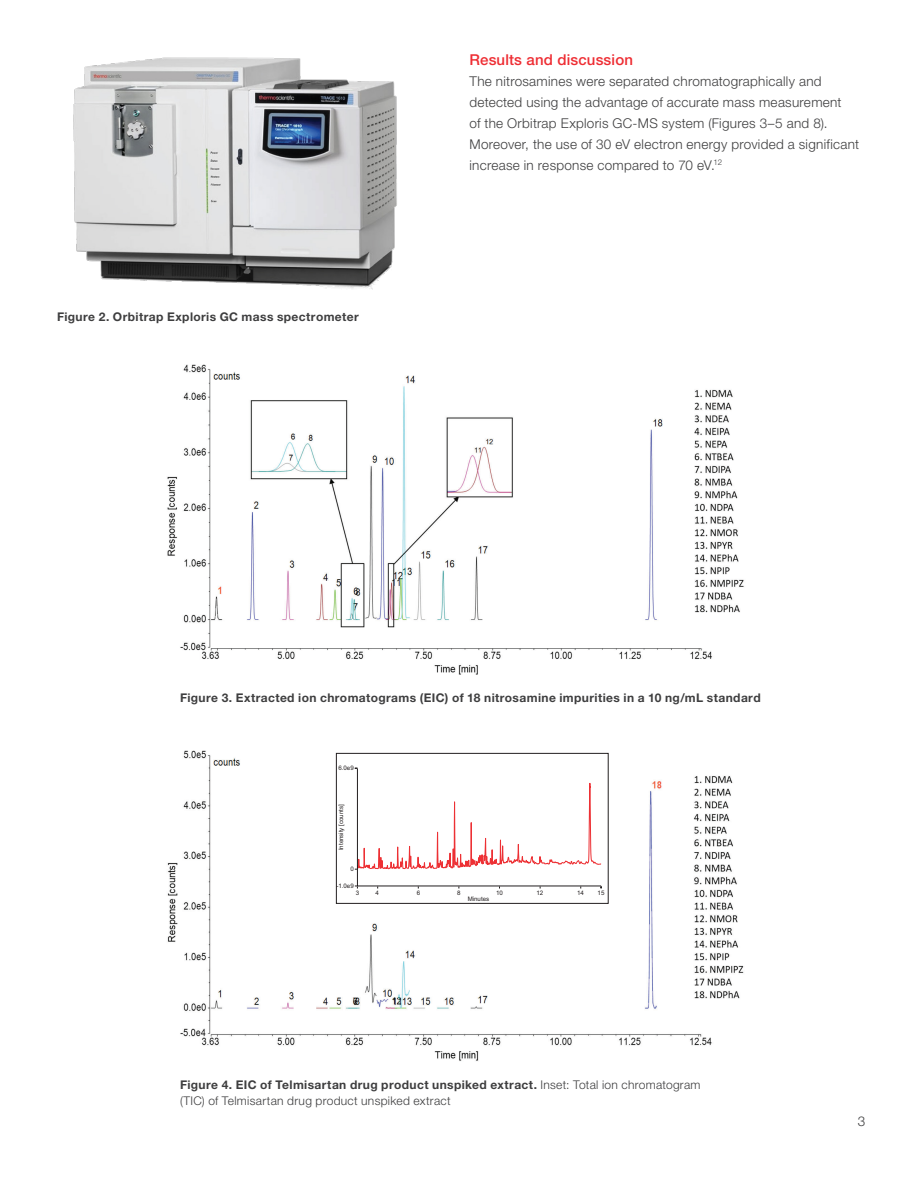
<style>
.page{position:relative;width:918px;height:1188px;background:#fff}
.page>*{position:absolute;margin:0;border:0;box-sizing:border-box;transform-origin:0 0}
.t1{font:500 15px "Helvetica Neue LTW1 G";letter-spacing:.01em;color:#ee2d33}
.t2{font:300 13.5px/21px "Helvetica Neue LTW1 G";letter-spacing:.02em;color:#3e3e3f}
.t3{font:700 12px "Helvetica Neue LTW1 G";letter-spacing:.035em;color:#3e3e3f}
.t4{font:300 12px/15.8px "Helvetica Neue LTW1 G";letter-spacing:.025em;color:#3e3e3f}
.t5{font:6.15px "Arial";letter-spacing:-.005em;color:#231f20}
.s1{font-weight:700}
</style>
<div class="page">
<img style="left:167px;top:750px;width:577px;height:311px">
<img style="left:167px;top:364px;width:577px;height:311px">
<img style="left:73px;top:57px;width:324px;height:233px">
<svg style="left:355px;top:755px;width:247px;height:147px"></svg>
<div style="left:336px;top:753px;width:273px;height:151px;border:1px solid #231f20"></div>
<p class="t3" style="left:57px;top:309px;width:303px">Figure 2. Orbitrap Exploris GC mass spectrometer</p>
<p class="t1" style="left:470px;top:50px;width:165px">Results and discussion</p>
<p class="t2" style="left:470px;top:70px;width:391px">The nitrosamines were separated chromatographically and detected using the advantage of accurate mass measurement<br>of the Orbitrap Exploris GC-MS system (Figures 3–5 and 8).<br>Moreover, the use of 30 eV electron energy provided a significant increase in response compared to 70 eV.<sup>12</sup></p>
<p class="t3" style="left:180px;top:691px;width:582px">Figure 3. Extracted ion chromatograms (EIC) of 18 nitrosamine impurities in a 10 ng/mL standard</p>
<p class="t5" style="left:338px;top:764px;width:17px">6.0e9</p>
<p class="t5" style="left:337px;top:850px;width:47px;rotate:-90deg">Intensity [counts]</p>
<p class="t5" style="left:350px;top:865px;width:5px">0</p>
<p class="t5" style="left:336px;top:881px;width:19px">-1.0e9</p>
<p class="t5" style="left:356px;top:889px;width:5px">3</p>
<p class="t5" style="left:376px;top:889px;width:5px">4</p>
<p class="t5" style="left:417px;top:889px;width:5px">6</p>
<p class="t5" style="left:457px;top:889px;width:5px">8</p>
<p class="t5" style="left:496px;top:889px;width:8px">10</p>
<p class="t5" style="left:536px;top:889px;width:8px">12</p>
<p class="t5" style="left:577px;top:889px;width:8px">14</p>
<p class="t5" style="left:598px;top:889px;width:8px">15</p>
<p class="t5" style="left:468px;top:895px;width:23px">Minutes</p>
<p class="t4" style="left:180px;top:1077px;width:522px"><span class="s1">Figure 4. EIC of Telmisartan drug product unspiked extract.</span> Inset: Total ion chromatogram (TIC) of Telmisartan drug product unspiked extract</p>
<p class="t2" style="left:858px;top:1110px;width:9px">3</p>
</div>
